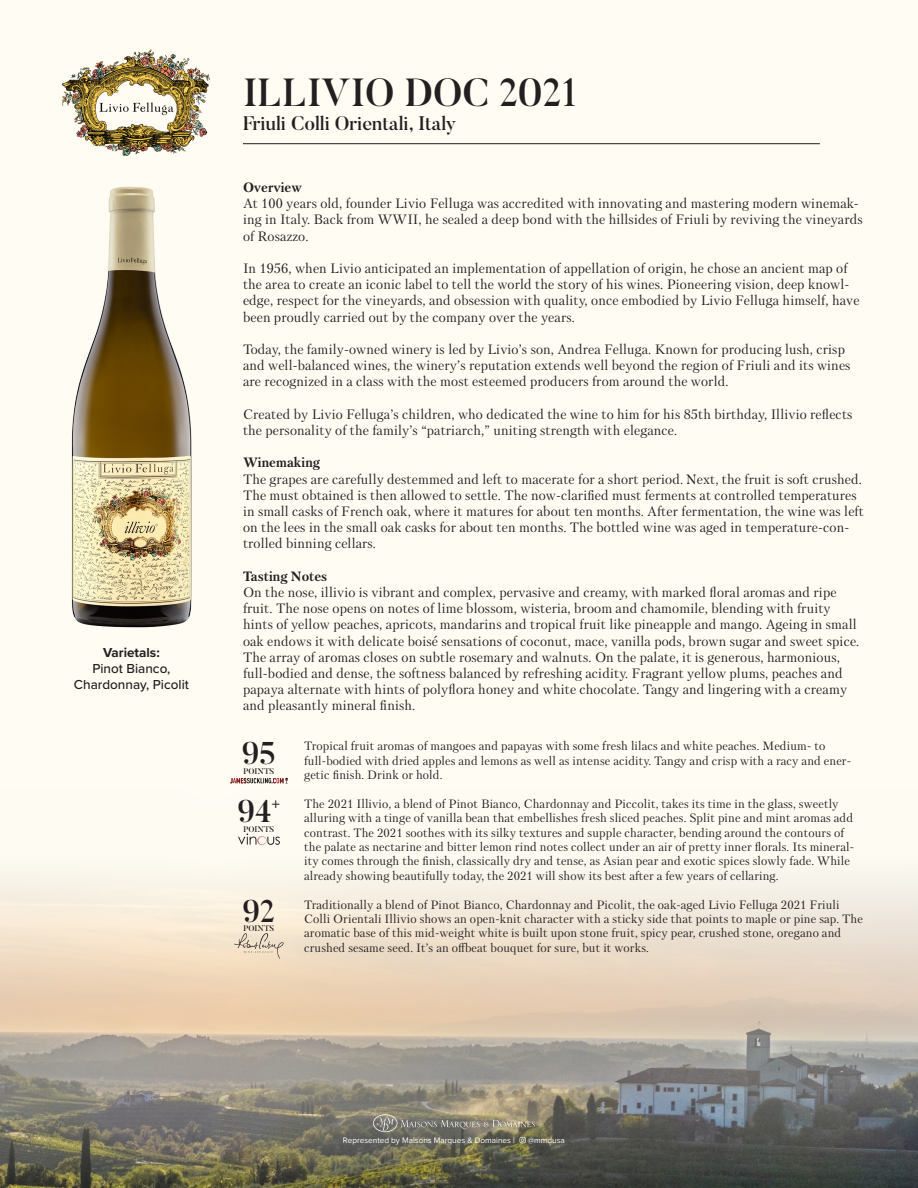
<style>
.page{position:relative;width:918px;height:1188px;background:#fefcf3}
.page>*{position:absolute;margin:0;border:0;box-sizing:border-box;transform-origin:0 0}
.t1{font:500 39px "Butler";color:#231f20}
.t2{font:500 31.35px "Butler";color:#231f20}
.t3{font:500 19.5px "Butler";color:#231f20}
.t4{font:13.5px/16.2px "Petersburg";letter-spacing:.01em;color:#231f20}
.t5{font:500 13.5px "Proxima Nova";color:#231f20}
.t6{font:700 13.5px "Petersburg";color:#231f20}
.t7{font:700 13.5px "Proxima Nova";color:#231f20}
.t8{font:500 12.3px "Butler";color:#231f20}
.t9{font:12px/14.4px "Petersburg";letter-spacing:.01em;color:#231f20}
.t10{font:8.25px "Proxima Nova";color:#fff}
.t11{font:500 8.1px "Butler";color:#231f20}
</style>
<div class="page">
<img style="left:0;top:833px;width:918px;height:355px">
<img style="left:62px;top:49px;width:148px;height:106px">
<img style="left:71px;top:186px;width:121px;height:442px">
<svg style="left:230px;top:778px;width:58px;height:5px"></svg>
<svg style="left:238px;top:834px;width:42px;height:11px"></svg>
<svg style="left:234px;top:933px;width:50px;height:26px"></svg>
<svg style="left:373px;top:1114px;width:162px;height:29px;background:#807c6d"></svg>
<hr style="left:243px;top:143px;width:577px;height:1px;background:#231f20">
<p class="t7" style="left:103px;top:643px;width:58px">Varietals:</p>
<p class="t5" style="left:92px;top:659px;width:80px">Pinot Bianco,</p>
<p class="t5" style="left:74px;top:675px;width:116px">Chardonnay, Picolit</p>
<p class="t1" style="left:243px;top:68px;width:336px">ILLIVIO DOC 2021</p>
<p class="t3" style="left:243px;top:111px;width:215px">Friuli Colli Orientali, Italy</p>
<p class="t6" style="left:243px;top:178px;width:60px">Overview</p>
<p class="t4" style="left:243px;top:195px;width:621px">At 100 years old, founder Livio Felluga was accredited with innovating and mastering modern winemak&shy;ing in Italy. Back from WWII, he sealed a deep bond with the hillsides of Friuli by reviving the vineyards of Rosazzo.</p>
<p class="t4" style="left:243px;top:260px;width:618px">In 1956, when Livio anticipated an implementation of appellation of origin, he chose an ancient map of the area to create an iconic label to tell the world the story of his wines. Pioneering vision, deep knowl&shy;edge, respect for the vineyards, and obsession with quality, once embodied by Livio Felluga himself, have been proudly carried out by the company over the years.</p>
<p class="t4" style="left:243px;top:341px;width:609px">Today, the family-owned winery is led by Livio’s son, Andrea Felluga. Known for producing lush, crisp and well-balanced wines, the winery’s reputation extends well beyond the region of Friuli and its wines are recognized in a class with the most esteemed producers from around the world.</p>
<p class="t4" style="left:243px;top:406px;width:611px">Created by Livio Felluga’s children, who dedicated the wine to him for his 85th birthday, Illivio reflects the personality of the family’s “patriarch,” uniting strength with elegance.</p>
<p class="t6" style="left:243px;top:454px;width:79px">Winemaking</p>
<p class="t4" style="left:243px;top:471px;width:622px">The grapes are carefully destemmed and left to macerate for a short period. Next, the fruit is soft crushed.<br>The must obtained is then allowed to settle. The now-clarified must ferments at controlled temperatures in small casks of French oak, where it matures for about ten months. After fermentation, the wine was left on the lees in the small oak casks for about ten months. The bottled wine was aged in temperature-con&shy;trolled binning cellars.</p>
<p class="t6" style="left:243px;top:567px;width:86px">Tasting Notes</p>
<p class="t4" style="left:243px;top:584px;width:618px">On the nose, illivio is vibrant and complex, pervasive and creamy, with marked floral aromas and ripe fruit. The nose opens on notes of lime blossom, wisteria, broom and chamomile, blending with fruity hints of yellow peaches, apricots, mandarins and tropical fruit like pineapple and mango. Ageing in small oak endows it with delicate boisé sensations of coconut, mace, vanilla pods, brown sugar and sweet spice.<br>The array of aromas closes on subtle rosemary and walnuts. On the palate, it is generous, harmonious, full-bodied and dense, the softness balanced by refreshing acidity. Fragrant yellow plums, peaches and papaya alternate with hints of polyflora honey and white chocolate. Tangy and lingering with a creamy and pleasantly mineral finish.</p>
<p class="t2" style="left:242px;top:733px;width:36px">95</p>
<p class="t11" style="left:244px;top:766px;width:32px">POINTS</p>
<p class="t2" style="left:237px;top:791px;width:36px">94</p>
<p class="t8" style="left:272px;top:796px;width:10px">+</p>
<p class="t11" style="left:244px;top:824px;width:32px">POINTS</p>
<p class="t9" style="left:304px;top:739px;width:548px">Tropical fruit aromas of mangoes and papayas with some fresh lilacs and white peaches. Medium- to full-bodied with dried apples and lemons as well as intense acidity. Tangy and crisp with a racy and ener&shy;getic finish. Drink or hold.</p>
<p class="t9" style="left:304px;top:796px;width:551px">The 2021 Illivio, a blend of Pinot Bianco, Chardonnay and Piccolit, takes its time in the glass, sweetly alluring with a tinge of vanilla bean that embellishes fresh sliced peaches. Split pine and mint aromas add contrast. The 2021 soothes with its silky textures and supple character, bending around the contours of the palate as nectarine and bitter lemon rind notes collect under an air of pretty inner florals. Its mineral&shy;ity comes through the finish, classically dry and tense, as Asian pear and exotic spices slowly fade. While already showing beautifully today, the 2021 will show its best after a few years of cellaring.</p>
<p class="t9" style="left:304px;top:897px;width:560px">Traditionally a blend of Pinot Bianco, Chardonnay and Picolit, the oak-aged Livio Felluga 2021 Friuli Colli Orientali Illivio shows an open-knit character with a sticky side that points to maple or pine sap. The aromatic base of this mid-weight white is built upon stone fruit, spicy pear, crushed stone, oregano and crushed sesame seed. It’s an offbeat bouquet for sure, but it works.</p>
<p class="t2" style="left:243px;top:891px;width:34px">92</p>
<p class="t11" style="left:244px;top:923px;width:32px">POINTS</p>
<p class="t10" style="left:343px;top:1134px;width:173px">Represented by Maisons Marques &amp; Domaines |</p>
<p class="t10" style="left:528px;top:1134px;width:39px">@mmdusa</p>
</div>
